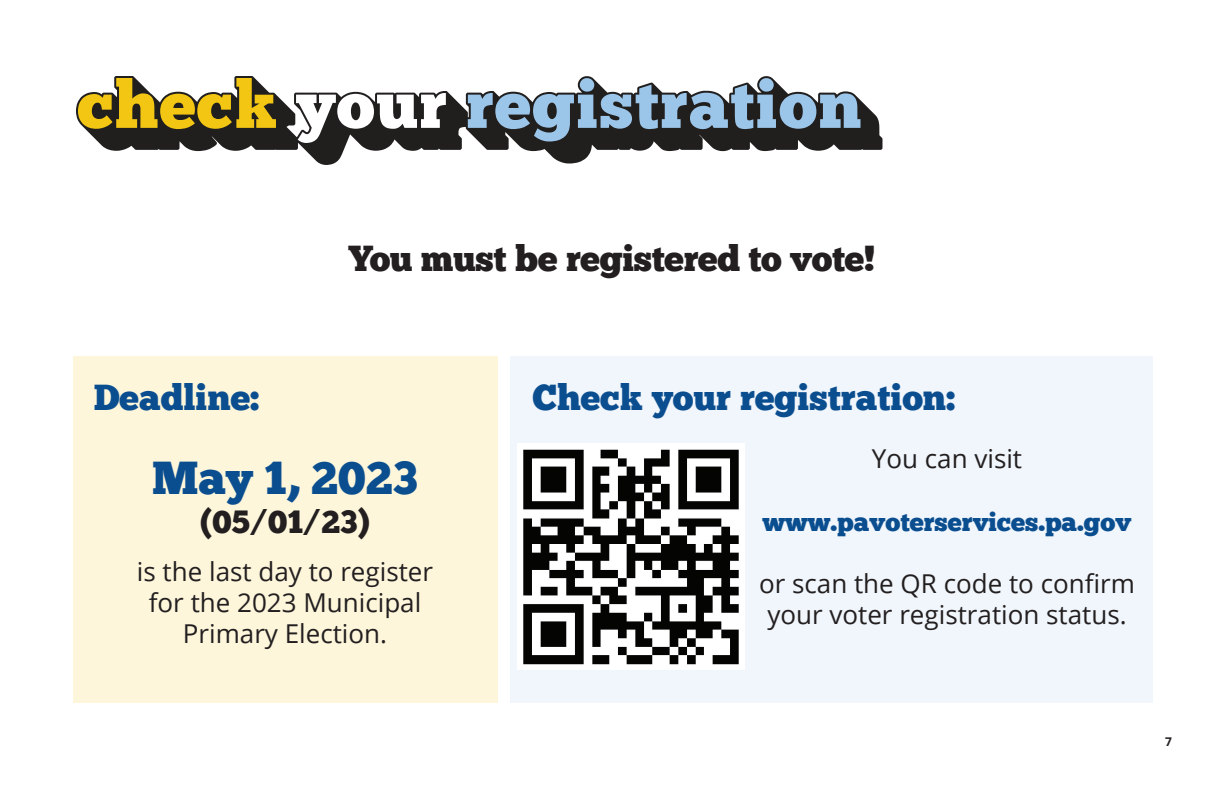
<style>
.page{position:relative;width:1224px;height:792px;background:#fff}
.page>*{position:absolute;margin:0;border:0;box-sizing:border-box;transform-origin:0 0}
.t1{font:66.4px "Chunk Five Ex";letter-spacing:.02em;color:#9cc6e9}
.t2{font:46px "Chunk Five Ex";color:#0b4e90}
.t3{font:36px "Chunk Five Ex";color:#0b4e90}
.t4{font:36px "Chunk Five Ex";letter-spacing:-.01em;color:#231f20}
.t5{font:32px "Chunk Five Ex";color:#231f20}
.t6{font:26px/31.2px "Open Sans";color:#231f20;text-align:center}
.t7{font:26px "Chunk Five Ex";color:#0b4e90}
.t8{font:700 12px "Open Sans";color:#231f20}
.s1{color:#f2c613}
.s2{color:#fff}
</style>
<div class="page">
<div style="left:510px;top:356px;width:642px;height:346px;background:#f0f6fb"></div>
<svg style="left:76px;top:76px;width:806px;height:89px;fill:#211e1e"></svg>
<div style="left:73px;top:356px;width:424px;height:346px;background:#fdf6db"></div>
<img style="left:518px;top:443px;width:226px;height:227px">
<h1 class="t1" style="left:78px;top:55px;width:785px"><span class="s1">check</span> <span class="s2">your</span> registration</h1>
<h3 class="t4" style="left:349px;top:232px;width:528px">You must be registered to vote!</h3>
<h3 class="t3" style="left:94px;top:371px;width:167px">Deadline:</h3>
<h3 class="t3" style="left:532px;top:371px;width:425px">Check your registration:</h3>
<h2 class="t2" style="left:152px;top:444px;width:267px">May 1, 2023</h2>
<p class="t5" style="left:200px;top:497px;width:171px">(05/01/23)</p>
<p class="t6" style="left:137px;top:555px;width:298px">is the last day to register for the 2023 Municipal<br>Primary Election.</p>
<p class="t6" style="left:872px;top:443px;width:152px">You can visit</p>
<p class="t7" style="left:763px;top:502px;width:370px">www.pavoterservices.pa.gov</p>
<p class="t6" style="left:759px;top:568px;width:377px">or scan the QR code to confirm your voter registration status.</p>
<p class="t8" style="left:1165px;top:733px;width:8px">7</p>
</div>
